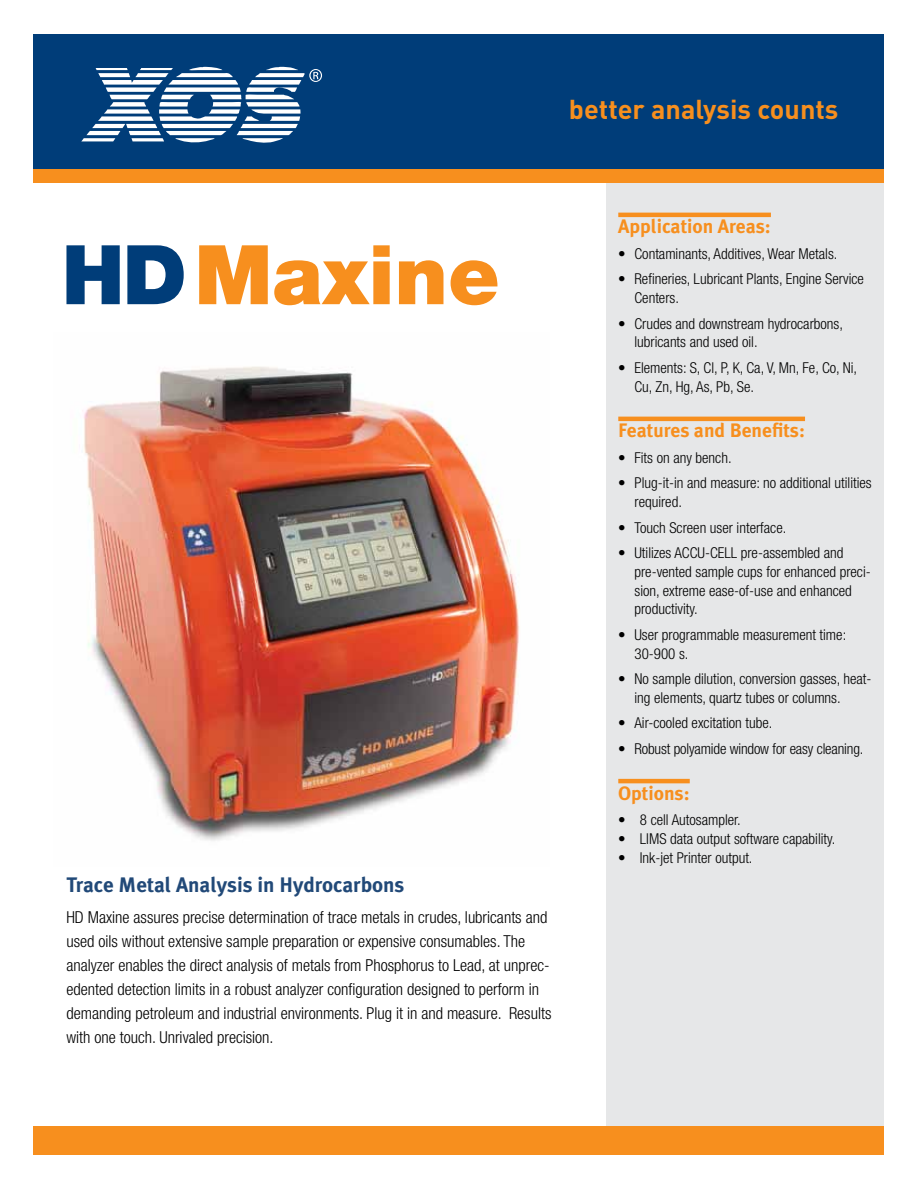
<style>
.page{position:relative;width:918px;height:1188px;background:#fff}
.page>*{position:absolute;margin:0;border:0;box-sizing:border-box;transform-origin:0 0}
.t1{font:900 82.35px "Helvetica Neue";color:#f78f1e}
.t2{font:700 27px "DIN";color:#f78f1e}
.t3{font:700 21px "Meta Plus";color:#214978}
.t4{font:700 19.5px "Meta Plus";color:#f78f1e}
.t5{font:300 condensed 16.5px/24px "Helvetica Neue";color:#000}
.t6{font:300 condensed 15px/18.8px "Helvetica Neue";color:#000}
.s1{color:#003d79}
</style>
<div class="page">
<img style="left:83px;top:366px;width:437px;height:475px">
<div style="left:606px;top:182px;width:278px;height:972px;background:#e6e7e8"></div>
<div style="left:34px;top:154px;width:850px;height:28px;background:#f78f1e"></div>
<div style="left:34px;top:1127px;width:850px;height:28px;background:#f78f1e"></div>
<div style="left:34px;top:34px;width:850px;height:135px;background:#003d79"></div>
<svg style="left:81px;top:67px;width:241px;height:76px"></svg>
<hr style="left:618px;top:213px;width:153px;height:4px;background:#f78f1e">
<hr style="left:618px;top:417px;width:187px;height:4px;background:#f78f1e">
<hr style="left:618px;top:779px;width:72px;height:4px;background:#f78f1e">
<h2 class="t2" style="left:569px;top:92px;width:271px">better analysis counts</h2>
<h1 class="t1" style="left:62px;top:226px;width:440px"><span class="s1">HD</span> Maxine</h1>
<h3 class="t3" style="left:66px;top:873px;width:340px">Trace Metal Analysis in Hydrocarbons</h3>
<p class="t5" style="left:66px;top:905px;width:487px">HD Maxine assures precise determination of trace metals in crudes, lubricants and used oils without extensive sample preparation or expensive consumables. The analyzer enables the direct analysis of metals from Phosphorus to Lead, at unprec&shy;edented detection limits in a robust analyzer configuration designed to perform in demanding petroleum and industrial environments. Plug it in and measure. Results with one touch. Unrivaled precision.</p>
<h3 class="t4" style="left:618px;top:215px;width:154px">Application Areas:</h3>
<p class="t6" style="left:618px;top:244px;width:221px">• Contaminants, Additives, Wear Metals.</p>
<p class="t6" style="left:634px;top:270px;width:231px;text-indent:-16px">• Refineries, Lubricant Plants, Engine Service<br>Centers.</p>
<p class="t6" style="left:634px;top:314px;width:210px;text-indent:-16px">• Crudes and downstream hydrocarbons, lubricants and used oil.</p>
<p class="t6" style="left:634px;top:358px;width:224px;text-indent:-16px">• Elements: S, Cl, P, K, Ca, V, Mn, Fe, Co, Ni,<br>Cu, Zn, Hg, As, Pb, Se.</p>
<h3 class="t4" style="left:618px;top:419px;width:188px">Features and Benefits:</h3>
<p class="t6" style="left:618px;top:448px;width:115px">• Fits on any bench.</p>
<p class="t6" style="left:634px;top:474px;width:239px;text-indent:-16px">• Plug-it-in and measure: no additional utilities required.</p>
<p class="t6" style="left:618px;top:518px;width:170px">• Touch Screen user interface.</p>
<p class="t6" style="left:634px;top:543px;width:238px;text-indent:-16px">• Utilizes ACCU-CELL pre-assembled and pre-vented sample cups for enhanced preci&shy;sion, extreme ease-of-use and enhanced productivity.</p>
<p class="t6" style="left:634px;top:625px;width:213px;text-indent:-16px">• User programmable measurement time:<br>30-900 s.</p>
<p class="t6" style="left:634px;top:669px;width:239px;text-indent:-16px">• No sample dilution, conversion gasses, heat&shy;ing elements, quartz tubes or columns.</p>
<p class="t6" style="left:618px;top:714px;width:156px">• Air-cooled excitation tube.</p>
<p class="t6" style="left:618px;top:739px;width:247px">• Robust polyamide window for easy cleaning.</p>
<h3 class="t4" style="left:618px;top:782px;width:73px">Options:</h3>
<p class="t6" style="left:618px;top:810px;width:124px">• 8 cell Autosampler.</p>
<p class="t6" style="left:618px;top:829px;width:219px">• LIMS data output software capability.</p>
<p class="t6" style="left:618px;top:848px;width:136px">• Ink-jet Printer output.</p>
</div>
